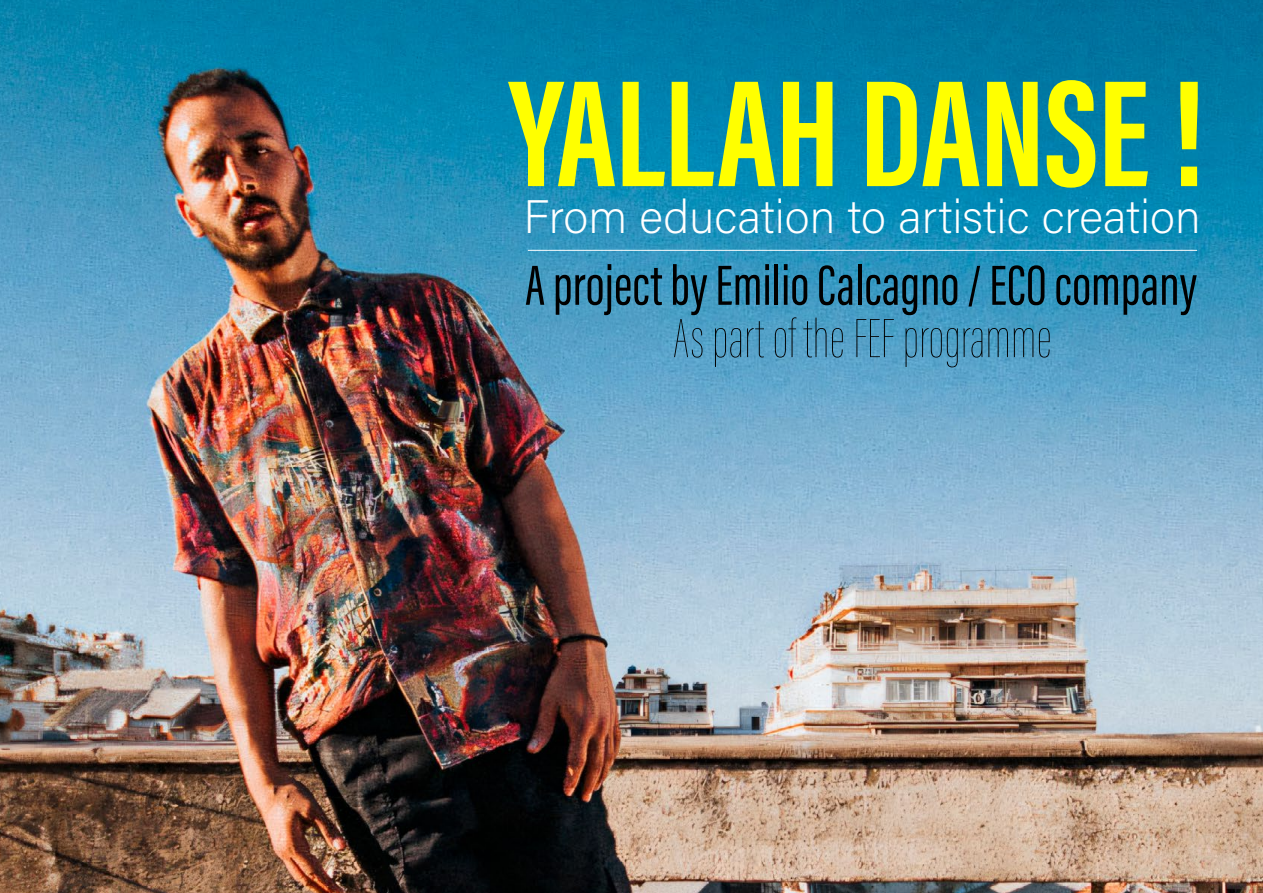
<style>
.page{position:relative;width:1263px;height:893px;background:#fff}
.page>*{position:absolute;margin:0;border:0;box-sizing:border-box;transform-origin:0 0}
.t1{font:700 156.15px "Acumin Pro Extra Cond";letter-spacing:-.005em;color:#ff0}
.t2{font:58.35px "Acumin Pro Extra Cond";color:#000}
.t3{font:100 57.15px "Acumin Pro Extra Cond";color:#000}
.t4{font:200 46.95px "Acumin Pro";color:#fff}
</style>
<div class="page">
<img style="left:0;top:0;width:1263px;height:893px">
<hr style="left:528px;top:250px;width:669px;height:1px;background:#fff">
<h1 class="t1" style="left:509px;top:38px;width:697px">YALLAH DANSE !</h1>
<p class="t4" style="left:523px;top:185px;width:679px">From education to artistic creation</p>
<p class="t2" style="left:525px;top:250px;width:673px">A project by Emilio Calcagno / ECO company</p>
<p class="t3" style="left:673px;top:305px;width:380px">As part of the FEF programme</p>
</div>
